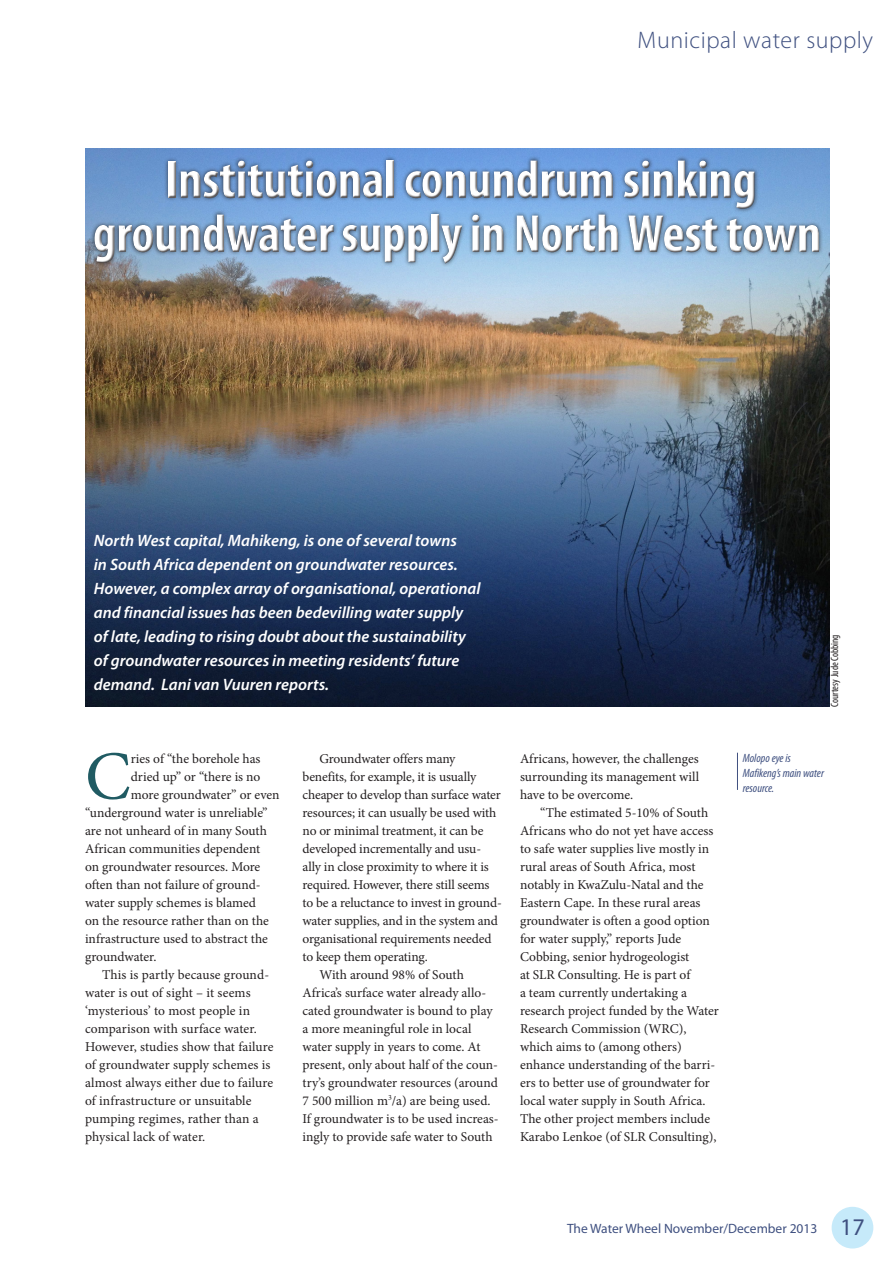
<style>
.page{position:relative;width:893px;height:1263px;background:#fff}
.page>*{position:absolute;margin:0;border:0;box-sizing:border-box;transform-origin:0 0}
.drop_cap_1{font:68.85px "Minion Pro";color:#205b63}
.t1{font:700 condensed 54px/54px "Myriad Pro";letter-spacing:-.01em;color:#fff;text-align:center}
.t2{font:300 24px "Myriad Pro";letter-spacing:.025em;color:#3f5080}
.Highlight{font:italic 600 16.5px/24px "Myriad Pro";color:#fff}
.Body_text{font:13.5px/18px "Minion Pro";letter-spacing:-.005em;color:#231f20}
.drop_cap_1-2{font:13.5px "Minion Pro";letter-spacing:-.005em;color:#231f20}
.top_bar{font:13.5px "Myriad Pro";color:#3f5080}
.t3{font:italic condensed 12px/15px "Myriad Pro";color:#3f5080}
.Photo_credit{font:condensed 10.65px "Myriad Pro";color:#231f20}
.s1{font-size:24px}
</style>
<div class="page">
<div style="left:832px;top:1207px;width:41px;height:41px;background:#c6eafa;border-radius:50%"></div>
<img style="left:85px;top:149px;width:744px;height:558px">
<div style="left:90px;top:155px;width:733px;height:113px;background:#231f20;opacity:.75"></div>
<div style="left:94px;top:159px;width:727px;height:107px;background:#231f20;opacity:.75"></div>
<hr style="left:737px;top:753px;width:1px;height:37px;background:#3f5080">
<h3 class="t2" style="left:638px;top:26px;width:237px">Municipal water supply</h3>
<h2 class="t1" style="left:93px;top:152px;width:730px">Institutional conundrum sinking groundwater supply in North West town</h2>
<p class="Highlight" style="left:94px;top:528px;width:388px">North West capital, Mahikeng, is one of several towns<br>in South Africa dependent on groundwater resources.<br>However, a complex array of organisational, operational and financial issues has been bedevilling water supply of late, leading to rising doubt about the sustainability of groundwater resources in meeting residents’ future demand. Lani van Vuuren reports.</p>
<p class="Photo_credit" style="left:828px;top:707px;width:74px;rotate:-90deg">Courtesy Jude Cobbing</p>
<p class="drop_cap_1" style="left:85px;top:730px;width:47px">C</p>
<p class="drop_cap_1-2" style="left:131px;top:749px;width:131px">ries of “the borehole has</p>
<p class="drop_cap_1-2" style="left:131px;top:767px;width:131px">dried up” or “there is no</p>
<p class="drop_cap_1-2" style="left:131px;top:785px;width:150px">more groundwater” or even</p>
<p class="drop_cap_1-2" style="left:85px;top:803px;width:184px">“underground water is unreliable”</p>
<p class="drop_cap_1-2" style="left:85px;top:821px;width:183px">are not unheard of in many South</p>
<p class="drop_cap_1-2" style="left:85px;top:839px;width:177px">African communities dependent</p>
<p class="drop_cap_1-2" style="left:85px;top:857px;width:177px">on groundwater resources. More</p>
<p class="drop_cap_1-2" style="left:85px;top:875px;width:177px">often than not failure of ground-</p>
<p class="drop_cap_1-2" style="left:85px;top:893px;width:173px">water supply schemes is blamed</p>
<p class="drop_cap_1-2" style="left:85px;top:911px;width:185px">on the resource rather than on the</p>
<p class="drop_cap_1-2" style="left:85px;top:929px;width:184px">infrastructure used to abstract the</p>
<p class="drop_cap_1-2" style="left:85px;top:947px;width:73px">groundwater.</p>
<p class="Body_text" style="left:85px;top:965px;width:190px;text-indent:17px">This is partly because ground&shy;water is out of sight – it seems ‘mysterious’ to most people in comparison with surface water.<br>However, studies show that failure of groundwater supply schemes is almost always either due to failure of infrastructure or unsuitable pumping regimes, rather than a physical lack of water.</p>
<p class="Body_text" style="left:302px;top:749px;width:201px;text-indent:17px">Groundwater offers many benefits, for example, it is usually cheaper to develop than surface water resources; it can usually be used with no or minimal treatment, it can be developed incrementally and usu&shy;ally in close proximity to where it is required. However, there still seems to be a reluctance to invest in ground&shy;water supplies, and in the system and organisational requirements needed to keep them operating.</p>
<p class="Body_text" style="left:302px;top:965px;width:198px;text-indent:17px">With around 98% of South Africa’s surface water already allo&shy;cated groundwater is bound to play a more meaningful role in local water supply in years to come. At present, only about half of the coun&shy;try’s groundwater resources (around 7 500 million m<sup>3</sup>/a) are being used.<br>If groundwater is to be used increas&shy;ingly to provide safe water to South</p>
<p class="Body_text" style="left:520px;top:749px;width:181px;text-align:justify">Africans, however, the challenges surrounding its management will have to be overcome.</p>
<p class="Body_text" style="left:520px;top:803px;width:200px;text-indent:20px">“The estimated 5-10% of South Africans who do not yet have access to safe water supplies live mostly in rural areas of South Africa, most notably in KwaZulu-Natal and the Eastern Cape. In these rural areas groundwater is often a good option for water supply,” reports Jude Cobbing, senior hydrogeologist<br>at SLR Consulting. He is part of<br>a team currently undertaking a research project funded by the Water Research Commission (WRC), which aims to (among others) enhance understanding of the barri&shy;ers to better use of groundwater for local water supply in South Africa.<br>The other project members include Karabo Lenkoe (of SLR Consulting),</p>
<p class="t3" style="left:743px;top:750px;width:83px">Molopo eye is<br>Mafikeng’s main water resource.</p>
<p class="top_bar" style="left:567px;top:1220px;width:299px">The Water Wheel November/December 2013 <span class="s1">17</span></p>
</div>
